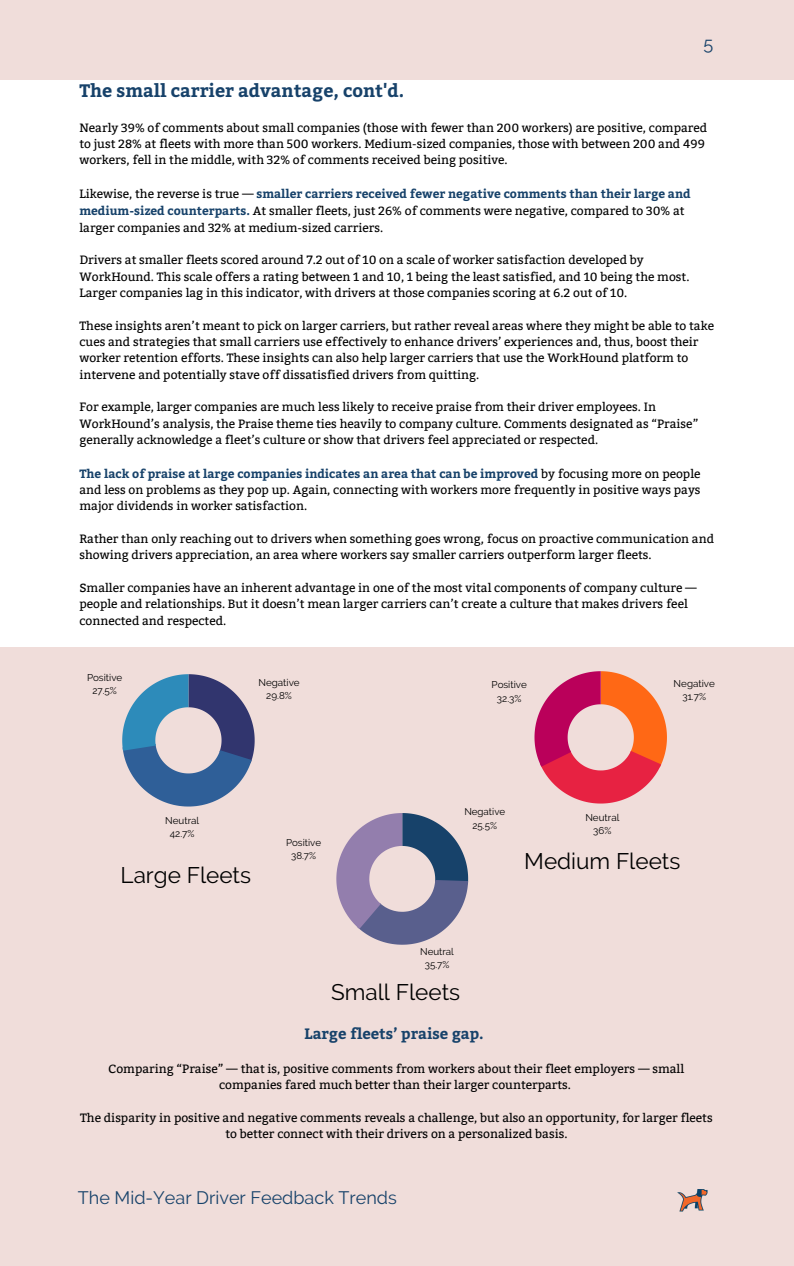
<style>
.page{position:relative;width:794px;height:1266px;background:#fff}
.page>*{position:absolute;margin:0;border:0;box-sizing:border-box;transform-origin:0 0}
.t1{font:22.5px "Raleway";color:#000}
.t2{font:700 18px "Bitter";color:#17426a}
.t3{font:18px "Raleway";color:#17426a}
.t4{font:700 15px "Bitter";color:#17426a}
.t5{font:12px/16.4px "Bitter";color:#000}
.t6{font:9.82px/13.7px "Raleway";color:#000;text-align:center}
.t7{font:9.75px/13.6px "Raleway";color:#000;text-align:center}
.s1{font-weight:700;color:#17426a}
</style>
<div class="page">
<div style="left:0;top:0;width:793px;height:80px;background:#f0ddda"></div>
<div style="left:0;top:647px;width:793px;height:619px;background:#f0ddda"></div>
<svg style="left:122px;top:674px;width:132px;height:132px"></svg>
<svg style="left:534px;top:671px;width:132px;height:132px"></svg>
<svg style="left:336px;top:813px;width:132px;height:131px"></svg>
<img style="left:677px;top:1189px;width:31px;height:23px">
<h2 class="t3" style="left:703px;top:33px;width:11px">5</h2>
<h2 class="t2" style="left:79px;top:80px;width:326px">The small carrier advantage, cont'd.</h2>
<p class="t5" style="left:79px;top:119px;width:629px">Nearly 39% of comments about small companies (those with fewer than 200 workers) are positive, compared to just 28% at fleets with more than 500 workers. Medium-sized companies, those with between 200 and 499 workers, fell in the middle, with 32% of comments received being positive.</p>
<p class="t5" style="left:79px;top:185px;width:612px;line-height:17.5px">Likewise, the reverse is true — <span class="s1">smaller carriers received fewer negative comments than their large and medium-sized counterparts.</span> At smaller fleets, just 26% of comments were negative, compared to 30% at</p>
<p class="t5" style="left:79px;top:220px;width:305px">larger companies and 32% at medium-sized carriers.</p>
<p class="t5" style="left:79px;top:252px;width:611px">Drivers at smaller fleets scored around 7.2 out of 10 on a scale of worker satisfaction developed by<br>WorkHound. This scale offers a rating between 1 and 10, 1 being the least satisfied, and 10 being the most.<br>Larger companies lag in this indicator, with drivers at those companies scoring at 6.2 out of 10.</p>
<p class="t5" style="left:79px;top:317px;width:635px">These insights aren’t meant to pick on larger carriers, but rather reveal areas where they might be able to take cues and strategies that small carriers use effectively to enhance drivers’ experiences and, thus, boost their worker retention efforts. These insights can also help larger carriers that use the WorkHound platform to intervene and potentially stave off dissatisfied drivers from quitting.</p>
<p class="t5" style="left:79px;top:399px;width:620px">For example, larger companies are much less likely to receive praise from their driver employees. In<br>WorkHound’s analysis, the Praise theme ties heavily to company culture. Comments designated as “Praise” generally acknowledge a fleet’s culture or show that drivers feel appreciated or respected.</p>
<p class="t5" style="left:79px;top:465px;width:622px;text-align:justify"><span class="s1">The lack of praise at large companies indicates an area that can be improved</span> by focusing more on people and less on problems as they pop up. Again, connecting with workers more frequently in positive ways pays major dividends in worker satisfaction.</p>
<p class="t5" style="left:79px;top:531px;width:636px">Rather than only reaching out to drivers when something goes wrong, focus on proactive communication and showing drivers appreciation, an area where workers say smaller carriers outperform larger fleets.</p>
<p class="t5" style="left:79px;top:580px;width:618px">Smaller companies have an inherent advantage in one of the most vital components of company culture — people and relationships. But it doesn’t mean larger carriers can’t create a culture that makes drivers feel connected and respected.</p>
<p class="t6" style="left:87px;top:670px;width:37px">Positive<br>27.5%</p>
<p class="t6" style="left:258px;top:675px;width:43px">Negative<br>29.8%</p>
<p class="t6" style="left:491px;top:678px;width:37px">Positive<br>32.3%</p>
<p class="t6" style="left:673px;top:676px;width:43px">Negative<br>31.7%</p>
<p class="t6" style="left:165px;top:813px;width:35px">Neutral<br>42.7%</p>
<h1 class="t1" style="left:120px;top:861px;width:132px">Large Fleets</h1>
<p class="t7" style="left:286px;top:835px;width:37px">Positive<br>38.7%</p>
<p class="t7" style="left:464px;top:805px;width:42px">Negative<br>25.5%</p>
<p class="t6" style="left:585px;top:810px;width:35px">Neutral<br>36%</p>
<h1 class="t1" style="left:524px;top:848px;width:157px">Medium Fleets</h1>
<p class="t7" style="left:420px;top:944px;width:35px">Neutral<br>35.7%</p>
<h1 class="t1" style="left:331px;top:979px;width:130px">Small Fleets</h1>
<p class="t4" style="left:304px;top:1024px;width:180px">Large fleets’ praise gap.</p>
<p class="t5" style="left:109px;top:1060px;width:577px;text-align:center">Comparing “Praise” — that is, positive comments from workers about their fleet employers — small companies fared much better than their larger counterparts.</p>
<p class="t5" style="left:80px;top:1109px;width:633px;text-align:center">The disparity in positive and negative comments reveals a challenge, but also an opportunity, for larger fleets to better connect with their drivers on a personalized basis.</p>
<h2 class="t3" style="left:78px;top:1187px;width:320px">The Mid-Year Driver Feedback Trends</h2>
</div>
